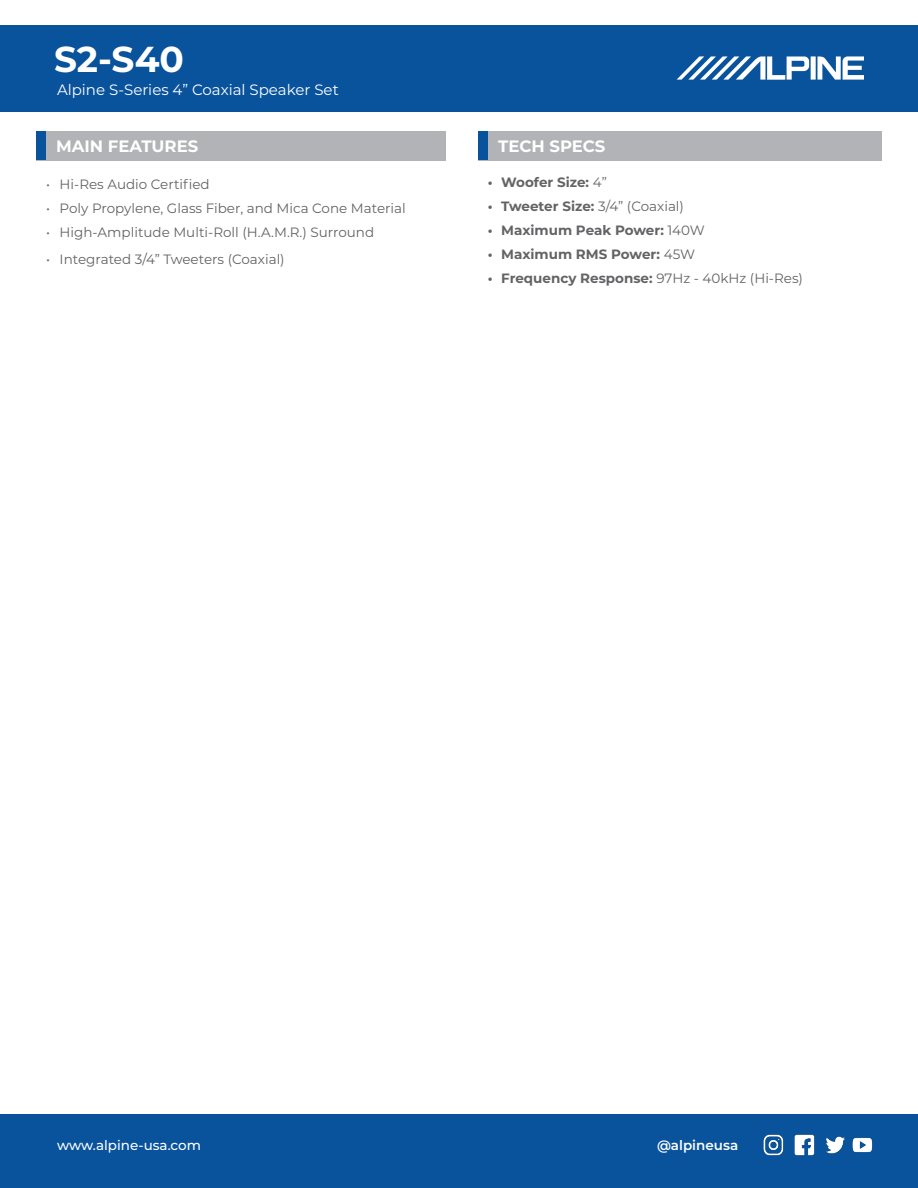
<style>
.page{position:relative;width:918px;height:1188px;background:#fff}
.page>*{position:absolute;margin:0;border:0;box-sizing:border-box;transform-origin:0 0}
.t1{font:700 36px "Montserrat";color:#fff}
.t2{font:700 16.5px "Montserrat";color:#fff}
.t3{font:15px "Montserrat";color:#fff}
.t4{font:13.5px "Montserrat";color:#636366}
.t5{font:700 13.5px "Montserrat";color:#636366}
.t6{font:500 13.5px "Montserrat";color:#fff}
.t7{font:600 13.5px "Montserrat";color:#fff}
.s1{font-weight:400}
</style>
<div class="page">
<div style="left:478px;top:131px;width:404px;height:29px;background:#b2b3b7"></div>
<div style="left:478px;top:131px;width:10px;height:29px;background:#09539d"></div>
<div style="left:36px;top:131px;width:410px;height:29px;background:#b2b3b7"></div>
<div style="left:36px;top:131px;width:10px;height:29px;background:#09539d"></div>
<div style="left:0;top:25px;width:918px;height:86px;background:#09539d"></div>
<svg style="left:677px;top:56px;width:187px;height:24px"></svg>
<div style="left:0;top:1115px;width:918px;height:73px;background:#09539d"></div>
<img style="left:763px;top:1134px;width:110px;height:22px">
<p class="t1" style="left:54px;top:33px;width:132px">S2-S40</p>
<p class="t3" style="left:57px;top:79px;width:283px">Alpine S-Series 4” Coaxial Speaker Set</p>
<p class="t2" style="left:56px;top:134px;width:144px">MAIN FEATURES</p>
<p class="t4" style="left:46px;top:175px;width:165px">• Hi-Res Audio Certified</p>
<p class="t4" style="left:46px;top:199px;width:361px">• Poly Propylene, Glass Fiber, and Mica Cone Material</p>
<p class="t4" style="left:46px;top:223px;width:330px">• High-Amplitude Multi-Roll (H.A.M.R.) Surround</p>
<p class="t4" style="left:46px;top:250px;width:240px">• Integrated 3/4” Tweeters (Coaxial)</p>
<p class="t2" style="left:498px;top:134px;width:109px">TECH SPECS</p>
<p class="t5" style="left:488px;top:173px;width:121px">• Woofer Size: <span class="s1">4”</span></p>
<p class="t5" style="left:488px;top:197px;width:198px">• Tweeter Size: <span class="s1">3/4” (Coaxial)</span></p>
<p class="t5" style="left:488px;top:221px;width:219px">• Maximum Peak Power: <span class="s1">140W</span></p>
<p class="t5" style="left:488px;top:245px;width:209px">• Maximum RMS Power: <span class="s1">45W</span></p>
<p class="t5" style="left:488px;top:269px;width:317px">• Frequency Response: <span class="s1">97Hz - 40kHz (Hi-Res)</span></p>
<p class="t6" style="left:57px;top:1136px;width:145px">www.alpine-usa.com</p>
<p class="t7" style="left:657px;top:1135px;width:83px">@alpineusa</p>
</div>
